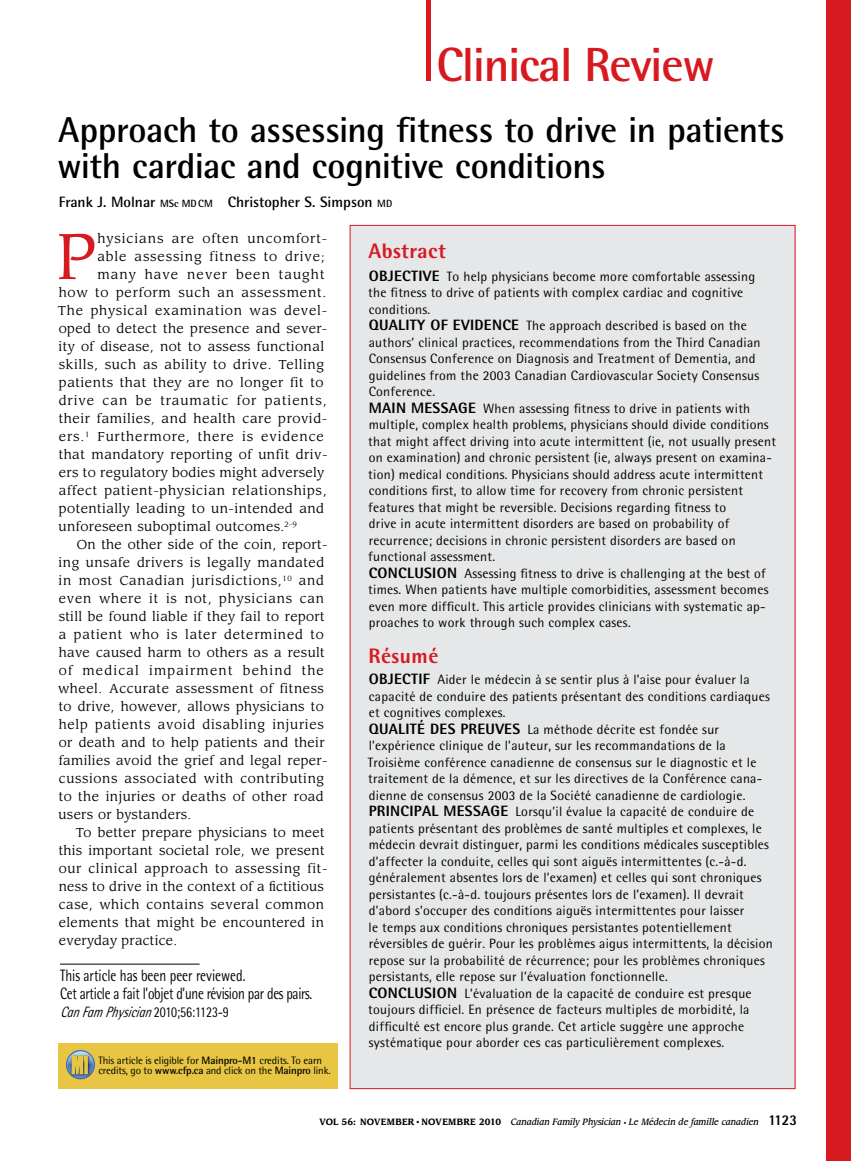
<style>
.page{position:relative;width:851px;height:1161px;background:#fff}
.page>*{position:absolute;margin:0;border:0;box-sizing:border-box;transform-origin:0 0}
.t1{font:63.6px "Leawood Std";color:#d71920}
.t2{font:700 48px "Rotis Semi Sans Std";letter-spacing:-.03em;color:#d71920}
.t3{font:700 36px/36px "Rotis Semi Sans Std";letter-spacing:-.015em;color:#000}
.t4{font:800 21px "Rotis Semi Sans Std";letter-spacing:.02em;color:#d71920}
.t5{font:16.5px/18px "Rotis Semi Sans Std";letter-spacing:-.02em;color:#000;scale:.8 1}
.t6{font:700 15px "Rotis Semi Sans Std";color:#000}
.t7{font:italic 15px "Rotis Semi Sans Std";color:#000;scale:.8 1}
.t8{font:13.5px/16.5px "Rotis Semi Sans Std";letter-spacing:.02em;color:#000}
.t9{font:12.75px "Leawood Std";letter-spacing:.04em;color:#000}
.t10{font:12.75px "Leawood Std";letter-spacing:.06em;color:#000}
.t11{font:12.75px "Leawood Std";letter-spacing:.065em;color:#000}
.t12{font:12.75px "Leawood Std";letter-spacing:.07em;color:#000}
.t13{font:12.75px "Leawood Std";letter-spacing:.02em;color:#000}
.t14{font:12.75px "Leawood Std";letter-spacing:.095em;color:#000}
.t15{font:12.75px "Leawood Std";letter-spacing:.08em;color:#000}
.t16{font:10.65px/10.6px "Rotis Semi Sans Std";letter-spacing:-.01em;color:#000}
.t17{font:italic 500 9px "Leawood Std";color:#000;scale:.9 1}
.s1{font-size:10.5px}
.s2{font-style:normal}
.s3{font-weight:700}
.s4{font-weight:800;font-size:15px}
.s5{font-weight:700;font-style:normal}
.s6{font-family:"Times";font-weight:400;font-style:normal}
.s7{font-style:normal;font-size:6px}
.s8{font-family:"Rotis Semi Sans Std";font-weight:800;font-style:normal;font-size:15px}
</style>
<div class="page">
<div style="left:826px;top:0;width:24px;height:1161px;background:#d71920"></div>
<div style="left:426px;top:0;width:5px;height:81px;background:#d71920"></div>
<hr style="left:60px;top:964px;width:140px;height:1px;background:#000">
<div style="left:58px;top:1043px;width:280px;height:46px;background:#e8c543"></div>
<div style="left:66px;top:1051px;width:29px;height:28px;border:1px solid #4b68b1;border-radius:50%"></div>
<svg style="left:66px;top:1050px;width:28px;height:29px"></svg>
<div style="left:350px;top:225px;width:445px;height:864px;background:#e6e7e8"></div>
<h2 class="t2" style="left:436px;top:35px;width:280px">Clinical Review</h2>
<h3 class="t3" style="left:57px;top:111px;width:729px">Approach to assessing fitness to drive in patients with cardiac and cognitive conditions</h3>
<p class="t6" style="left:59px;top:193px;width:335px">Frank J. Molnar <span class="s1">MSc MDCM</span> Christopher S. Simpson <span class="s1">MD</span></p>
<h1 class="t1" style="left:56px;top:218px;width:41px">P</h1>
<p class="t12" style="left:98px;top:231px;width:231px">hysicians are often uncomfort-</p>
<p class="t11" style="left:97px;top:249px;width:229px">able assessing fitness to drive;</p>
<p class="t15" style="left:97px;top:267px;width:228px">many have never been taught</p>
<p class="t9" style="left:59px;top:285px;width:269px">how to perform such an assessment.</p>
<p class="t10" style="left:58px;top:303px;width:271px">The physical examination was devel-</p>
<p class="t9" style="left:59px;top:321px;width:270px">oped to detect the presence and sever-</p>
<p class="t9" style="left:59px;top:339px;width:267px">ity of disease, not to assess functional</p>
<p class="t9" style="left:59px;top:357px;width:267px">skills, such as ability to drive. Telling</p>
<p class="t9" style="left:59px;top:375px;width:266px">patients that they are no longer fit to</p>
<p class="t12" style="left:59px;top:393px;width:269px">drive can be traumatic for patients,</p>
<p class="t9" style="left:59px;top:411px;width:270px">their families, and health care provid-</p>
<p class="t11" style="left:59px;top:429px;width:266px">ers.<sup>1</sup> Furthermore, there is evidence</p>
<p class="t9" style="left:59px;top:447px;width:270px">that mandatory reporting of unfit driv-</p>
<p class="t9" style="left:59px;top:465px;width:267px">ers to regulatory bodies might adversely</p>
<p class="t9" style="left:59px;top:483px;width:269px">affect patient-physician relationships,</p>
<p class="t9" style="left:59px;top:501px;width:266px">potentially leading to un-intended and</p>
<p class="t9" style="left:59px;top:519px;width:240px">unforeseen suboptimal outcomes.<sup>2-9</sup></p>
<p class="t9" style="left:77px;top:537px;width:252px">On the other side of the coin, report-</p>
<p class="t9" style="left:59px;top:555px;width:267px">ing unsafe drivers is legally mandated</p>
<p class="t10" style="left:59px;top:573px;width:267px">in most Canadian jurisdictions,<sup>10</sup> and</p>
<p class="t11" style="left:59px;top:591px;width:267px">even where it is not, physicians can</p>
<p class="t9" style="left:59px;top:609px;width:267px">still be found liable if they fail to report</p>
<p class="t10" style="left:59px;top:627px;width:267px">a patient who is later determined to</p>
<p class="t9" style="left:59px;top:645px;width:267px">have caused harm to others as a result</p>
<p class="t14" style="left:59px;top:663px;width:266px">of medical impairment behind the</p>
<p class="t9" style="left:58px;top:681px;width:267px">wheel. Accurate assessment of fitness</p>
<p class="t9" style="left:59px;top:699px;width:266px">to drive, however, allows physicians to</p>
<p class="t10" style="left:59px;top:717px;width:266px">help patients avoid disabling injuries</p>
<p class="t9" style="left:59px;top:735px;width:267px">or death and to help patients and their</p>
<p class="t9" style="left:59px;top:753px;width:270px">families avoid the grief and legal reper-</p>
<p class="t9" style="left:59px;top:771px;width:267px">cussions associated with contributing</p>
<p class="t9" style="left:59px;top:789px;width:266px">to the injuries or deaths of other road</p>
<p class="t9" style="left:59px;top:807px;width:134px">users or bystanders.</p>
<p class="t9" style="left:76px;top:825px;width:250px">To better prepare physicians to meet</p>
<p class="t9" style="left:59px;top:843px;width:267px">this important societal role, we present</p>
<p class="t9" style="left:59px;top:861px;width:270px">our clinical approach to assessing fit-</p>
<p class="t13" style="left:59px;top:879px;width:267px">ness to drive in the context of a fictitious</p>
<p class="t9" style="left:59px;top:897px;width:267px">case, which contains several common</p>
<p class="t9" style="left:59px;top:915px;width:267px">elements that might be encountered in</p>
<p class="t13" style="left:59px;top:933px;width:120px">everyday practice.</p>
<p class="t5" style="left:60px;top:966px;width:316px">This article has been peer reviewed.<br>Cet article a fait l’objet d’une révision par des pairs.</p>
<p class="t7" style="left:60px;top:1003px;width:213px">Can Fam Physician <span class="s2">2010;56:1123-9</span></p>
<p class="t16" style="left:98px;top:1055px;width:233px">This article is eligible for <span class="s3">Mainpro-M1</span> credits. To earn credits, go to <span class="s3">www.cfp.ca</span> and click on the <span class="s3">Mainpro</span> link.</p>
<h3 class="t4" style="left:368px;top:238px;width:79px">Abstract</h3>
<p class="t8" style="left:368px;top:268px;width:409px"><span class="s4">OBJECTIVE</span> To help physicians become more comfortable assessing the fitness to drive of patients with complex cardiac and cognitive conditions.<br><span class="s4">QUALITY OF EVIDENCE</span> The approach described is based on the authors’ clinical practices, recommendations from the Third Canadian Consensus Conference on Diagnosis and Treatment of Dementia, and guidelines from the 2003 Canadian Cardiovascular Society Consensus Conference.<br><span class="s4">MAIN MESSAGE</span> When assessing fitness to drive in patients with multiple, complex health problems, physicians should divide conditions that might affect driving into acute intermittent (ie, not usually present on examination) and chronic persistent (ie, always present on examina&shy;tion) medical conditions. Physicians should address acute intermittent conditions first, to allow time for recovery from chronic persistent features that might be reversible. Decisions regarding fitness to<br>drive in acute intermittent disorders are based on probability of recurrence; decisions in chronic persistent disorders are based on functional assessment.<br><span class="s4">CONCLUSION</span> Assessing fitness to drive is challenging at the best of times. When patients have multiple comorbidities, assessment becomes even more difficult. This article provides clinicians with systematic ap&shy;proaches to work through such complex cases.</p>
<h3 class="t4" style="left:368px;top:643px;width:71px">Résumé</h3>
<p class="t8" style="left:367px;top:671px;width:406px"><span class="s4">OBJECTIF</span> Aider le médecin à se sentir plus à l’aise pour évaluer la capacité de conduire des patients présentant des conditions cardiaques et cognitives complexes.<br><span class="s4">QUALITÉ DES PREUVES</span> La méthode décrite est fondée sur l’expérience clinique de l’auteur, sur les recommandations de la Troisième conférence canadienne de consensus sur le diagnostic et le traitement de la démence, et sur les directives de la Conférence cana&shy;dienne de consensus 2003 de la Société canadienne de cardiologie.<br><span class="s4">PRINCIPAL MESSAGE</span> Lorsqu’il évalue la capacité de conduire de patients présentant des problèmes de santé multiples et complexes, le médecin devrait distinguer, parmi les conditions médicales susceptibles d’affecter la conduite, celles qui sont aiguës intermittentes (c.-à-d. généralement absentes lors de l’examen) et celles qui sont chroniques persistantes (c.-à-d. toujours présentes lors de l’examen). Il devrait d’abord s’occuper des conditions aiguës intermittentes pour laisser<br>le temps aux conditions chroniques persistantes potentiellement réversibles de guérir. Pour les problèmes aigus intermittents, la décision repose sur la probabilité de récurrence; pour les problèmes chroniques persistants, elle repose sur l’évaluation fonctionnelle.<br><span class="s4">CONCLUSION</span> L’évaluation de la capacité de conduire est presque toujours difficiel. En présence de facteurs multiples de morbidité, la difficulté est encore plus grande. Cet article suggère une approche systématique pour aborder ces cas particulièrement complexes.</p>
<p class="t17" style="left:319px;top:1116px;width:532px"><span class="s5">VOL 56: NOVEMBER</span> <span class="s6">•</span> <span class="s5">NOVEMBRE 2010</span> Canadian Family Physician <span class="s7">•</span> Le Médecin de famille canadien <span class="s8">1123</span></p>
</div>
